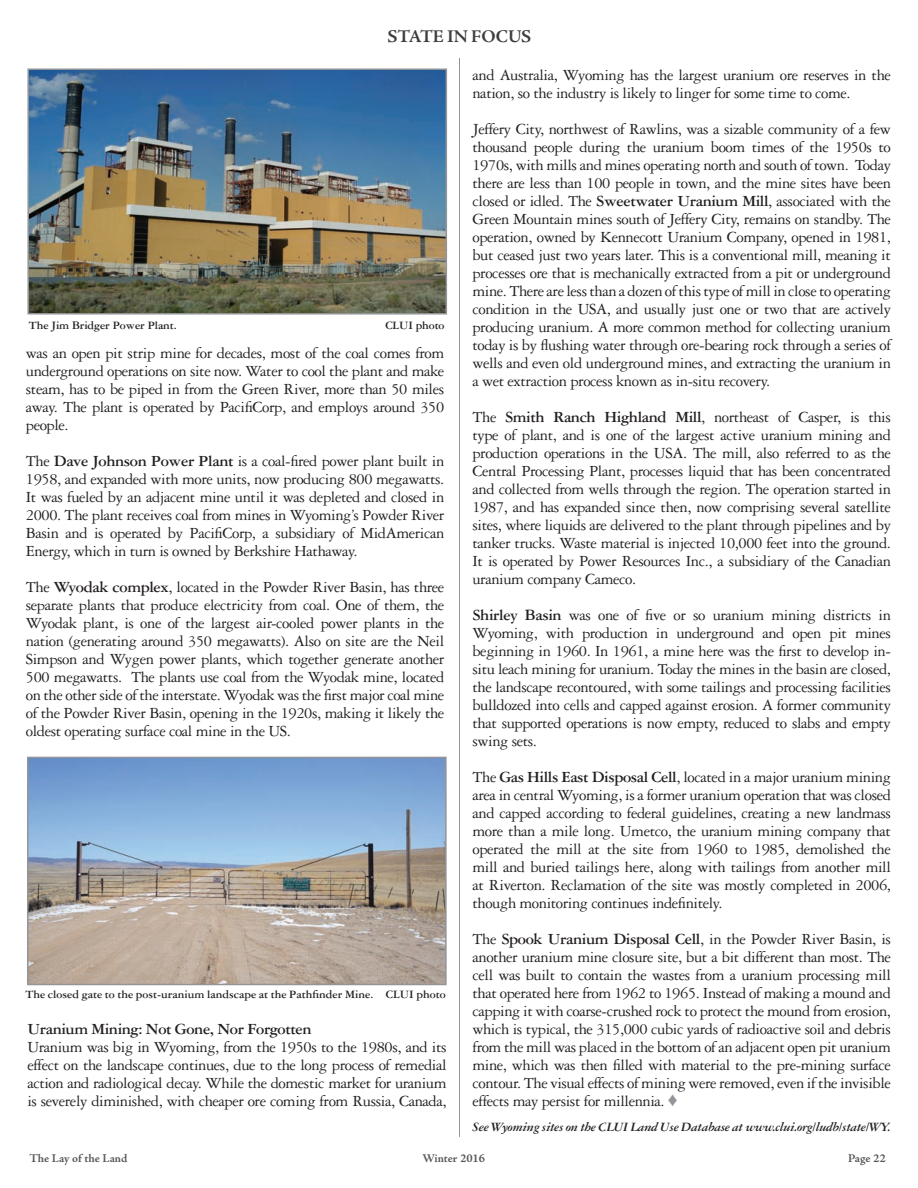
<style>
.page{position:relative;width:918px;height:1188px;background:#fff}
.page>*{position:absolute;margin:0;border:0;box-sizing:border-box;transform-origin:0 0}
.t1{font:700 18px "Adobe Jenson Pro";letter-spacing:-.005em;color:#3e3e3f}
.t2{font:16.5px/18px "Garamond Three";letter-spacing:-.025em;color:#231f20;text-align:justify}
.t3{font:700 16.5px "Garamond Three";letter-spacing:-.025em;color:#231f20}
.t4{font:italic 700 13.5px "Garamond Three";letter-spacing:-.03em;color:#231f20}
.t5{font:700 12px "Garamond Three";color:#231f20}
.t6{font:700 12px "Adobe Jenson Pro";letter-spacing:-.005em;color:#57585a}
.s1{font-weight:700}
.s2{color:#939598}
</style>
<div class="page">
<hr style="left:459px;top:58px;width:1px;height:1079px;background:#939598">
<img style="left:30px;top:760px;width:414px;height:222px">
<div style="left:27px;top:757px;width:420px;height:228px;border:2px solid #939598"></div>
<img style="left:30px;top:71px;width:414px;height:241px">
<div style="left:27px;top:68px;width:420px;height:247px;border:2px solid #939598"></div>
<p class="t1" style="left:388px;top:26px;width:145px">STATE IN FOCUS</p>
<p class="t5" style="left:29px;top:319px;width:149px">the Jim Bridger Power Plant.</p>
<p class="t5" style="left:385px;top:319px;width:61px">CluI photo</p>
<p class="t2" style="left:26px;top:344px;width:420px">was an open pit strip mine for decades, most of the coal comes from underground operations on site now. Water to cool the plant and make steam, has to be piped in from the green river, more than 50 miles away. the plant is operated by pacificorp, and employs around 350 people.</p>
<p class="t2" style="left:26px;top:452px;width:420px">the <span class="s1">dave Johnson Power Plant</span> is a coal-fired power plant built in 1958, and expanded with more units, now producing 800 megawatts. it was fueled by an adjacent mine until it was depleted and closed in 2000. the plant receives coal from mines in Wyoming’s powder river Basin and is operated by pacificorp, a subsidiary of midamerican energy, which in turn is owned by Berkshire hathaway.</p>
<p class="t2" style="left:26px;top:578px;width:420px">the <span class="s1">Wyodak complex</span>, located in the powder river Basin, has three separate plants that produce electricity from coal. one of them, the Wyodak plant, is one of the largest air-cooled power plants in the nation (generating around 350 megawatts). also on site are the neil simpson and Wygen power plants, which together generate another 500 megawatts. the plants use coal from the Wyodak mine, located on the other side of the interstate. Wyodak was the first major coal mine of the powder river Basin, opening in the 1920s, making it likely the oldest operating surface coal mine in the Us.</p>
<p class="t5" style="left:25px;top:988px;width:422px">the closed gate to the post-uranium landscape at the Pathfinder Mine. CluI photo</p>
<p class="t3" style="left:27px;top:1020px;width:286px">uranium Mining: not gone, nor forgotten</p>
<p class="t2" style="left:27px;top:1038px;width:421px">Uranium was big in Wyoming, from the 1950s to the 1980s, and its effect on the landscape continues, due to the long process of remedial action and radiological decay. While the domestic market for uranium is severely diminished, with cheaper ore coming from russia, canada,</p>
<p class="t2" style="left:472px;top:66px;width:420px">and australia, Wyoming has the largest uranium ore reserves in the nation, so the industry is likely to linger for some time to come.</p>
<p class="t2" style="left:472px;top:120px;width:422px">Jeffery city, northwest of rawlins, was a sizable community of a few thousand people during the uranium boom times of the 1950s to 1970s, with mills and mines operating north and south of town. today there are less than 100 people in town, and the mine sites have been closed or idled. the <span class="s1">sweetwater uranium Mill</span>, associated with the green mountain mines south of Jeffery city, remains on standby. the operation, owned by kennecott Uranium company, opened in 1981, but ceased just two years later. this is a conventional mill, meaning it processes ore that is mechanically extracted from a pit or underground mine. there are less than a dozen of this type of mill in close to operating condition in the Usa, and usually just one or two that are actively producing uranium. a more common method for collecting uranium today is by flushing water through ore-bearing rock through a series of wells and even old underground mines, and extracting the uranium in a wet extraction process known as in-situ recovery.</p>
<p class="t2" style="left:472px;top:408px;width:420px">the <span class="s1">smith ranch highland Mill</span>, northeast of casper, is this type of plant, and is one of the largest active uranium mining and production operations in the Usa. the mill, also referred to as the central processing plant, processes liquid that has been concentrated and collected from wells through the region. the operation started in 1987, and has expanded since then, now comprising several satellite sites, where liquids are delivered to the plant through pipelines and by tanker trucks. Waste material is injected 10,000 feet into the ground. it is operated by power resources inc., a subsidiary of the canadian uranium company cameco.</p>
<p class="t2" style="left:472px;top:606px;width:420px"><span class="s1">shirley Basin</span> was one of five or so uranium mining districts in Wyoming, with production in underground and open pit mines beginning in 1960. in 1961, a mine here was the first to develop in&shy;situ leach mining for uranium. today the mines in the basin are closed, the landscape recontoured, with some tailings and processing facilities bulldozed into cells and capped against erosion. a former community that supported operations is now empty, reduced to slabs and empty swing sets.</p>
<p class="t2" style="left:472px;top:768px;width:420px">the <span class="s1">gas hills east disposal Cell</span>, located in a major uranium mining area in central Wyoming, is a former uranium operation that was closed and capped according to federal guidelines, creating a new landmass more than a mile long. Umetco, the uranium mining company that operated the mill at the site from 1960 to 1985, demolished the mill and buried tailings here, along with tailings from another mill at riverton. reclamation of the site was mostly completed in 2006, though monitoring continues indefinitely.</p>
<p class="t2" style="left:472px;top:930px;width:420px">the <span class="s1">spook uranium disposal Cell</span>, in the powder river Basin, is another uranium mine closure site, but a bit different than most. the cell was built to contain the wastes from a uranium processing mill that operated here from 1962 to 1965. instead of making a mound and capping it with coarse-crushed rock to protect the mound from erosion, which is typical, the 315,000 cubic yards of radioactive soil and debris from the mill was placed in the bottom of an adjacent open pit uranium mine, which was then filled with material to the pre-mining surface contour. the visual effects of mining were removed, even if the invisible effects may persist for millennia. <span class="s2">♦</span></p>
<p class="t4" style="left:472px;top:1120px;width:420px">See Wyoming sites on the CLUI Land Use Database at www.clui.org/ludb/state/WY.</p>
<p class="t6" style="left:30px;top:1151px;width:99px">The Lay of the Land</p>
<p class="t6" style="left:423px;top:1151px;width:64px">Winter 2016</p>
<p class="t6" style="left:848px;top:1151px;width:39px">Page 22</p>
</div>
